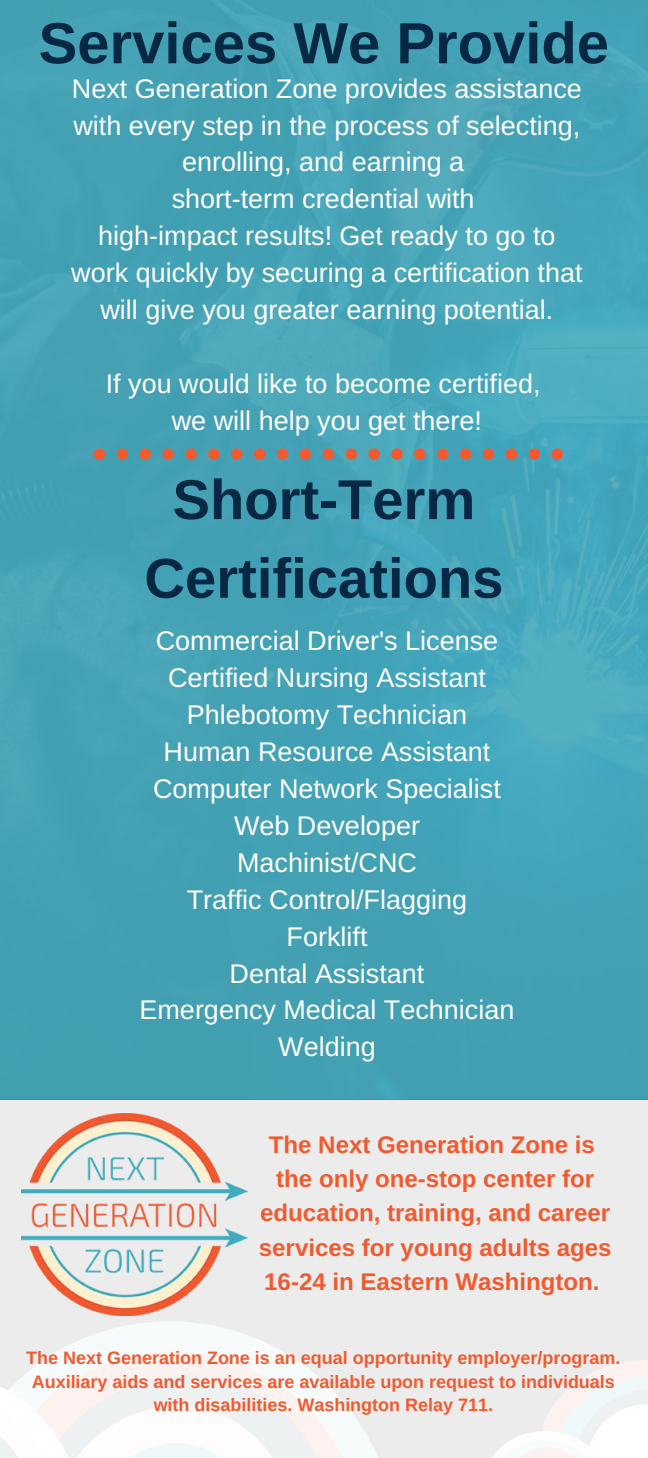
<style>
.page{position:relative;width:648px;height:1458px;background:#fff}
.page>*{position:absolute;margin:0;border:0;box-sizing:border-box;transform-origin:0 0}
.t1{font:700 58.05px "Arimo";color:#072845}
.t2{font:700 56.25px/78.8px "Arimo";color:#072845;text-align:center}
.t3{font:27px/36.9px "Arimo";color:#fff;text-align:center}
.t4{font:700 24.07px/34.2px "Arimo";color:#f15a2f;text-align:center}
.t5{font:700 18px/23.6px "Arimo";color:#f15a2f;text-align:center}
</style>
<div class="page">
<img style="left:0;top:0;width:648px;height:1100px">
<img style="left:21px;top:1113px;width:227px;height:203px">
<svg style="left:94px;top:448px;width:11px;height:12px"></svg>
<svg style="left:117px;top:448px;width:11px;height:12px"></svg>
<svg style="left:140px;top:448px;width:11px;height:12px"></svg>
<svg style="left:162px;top:448px;width:12px;height:12px"></svg>
<svg style="left:185px;top:448px;width:12px;height:12px"></svg>
<svg style="left:208px;top:448px;width:12px;height:12px"></svg>
<svg style="left:231px;top:448px;width:12px;height:12px"></svg>
<svg style="left:254px;top:448px;width:11px;height:12px"></svg>
<svg style="left:277px;top:448px;width:11px;height:12px"></svg>
<svg style="left:300px;top:448px;width:11px;height:12px"></svg>
<svg style="left:323px;top:448px;width:11px;height:12px"></svg>
<svg style="left:346px;top:448px;width:11px;height:12px"></svg>
<svg style="left:368px;top:448px;width:12px;height:12px"></svg>
<svg style="left:391px;top:448px;width:12px;height:12px"></svg>
<svg style="left:414px;top:448px;width:12px;height:12px"></svg>
<svg style="left:437px;top:448px;width:11px;height:12px"></svg>
<svg style="left:460px;top:448px;width:11px;height:12px"></svg>
<svg style="left:483px;top:448px;width:11px;height:12px"></svg>
<svg style="left:506px;top:448px;width:11px;height:12px"></svg>
<svg style="left:529px;top:448px;width:11px;height:12px"></svg>
<svg style="left:551px;top:448px;width:12px;height:12px"></svg>
<h1 class="t1" style="left:39px;top:11px;width:572px">Services We Provide</h1>
<p class="t3" style="left:71px;top:70px;width:513px">Next Generation Zone provides assistance with every step in the process of selecting, enrolling, and earning a<br>short-term credential with<br>high-impact results! Get ready to go to work quickly by securing a certification that will give you greater earning potential.</p>
<p class="t3" style="left:106px;top:365px;width:436px">If you would like to become certified, we will help you get there!</p>
<h2 class="t2" style="left:144px;top:460px;width:361px">Short-Term<br>Certifications</h2>
<p class="t3" style="left:140px;top:622px;width:376px">Commercial Driver's License<br>Certified Nursing Assistant<br>Phlebotomy Technician<br>Human Resource Assistant<br>Computer Network Specialist<br>Web Developer<br>Machinist/CNC<br>Traffic Control/Flagging<br>Forklift<br>Dental Assistant<br>Emergency Medical Technician<br>Welding</p>
<p class="t4" style="left:259px;top:1127px;width:354px">The Next Generation Zone is the only one-stop center for education, training, and career services for young adults ages<br>16-24 in Eastern Washington.</p>
<p class="t5" style="left:26px;top:1346px;width:596px">The Next Generation Zone is an equal opportunity employer/program.<br>Auxiliary aids and services are available upon request to individuals with disabilities. Washington Relay 711.</p>
</div>
